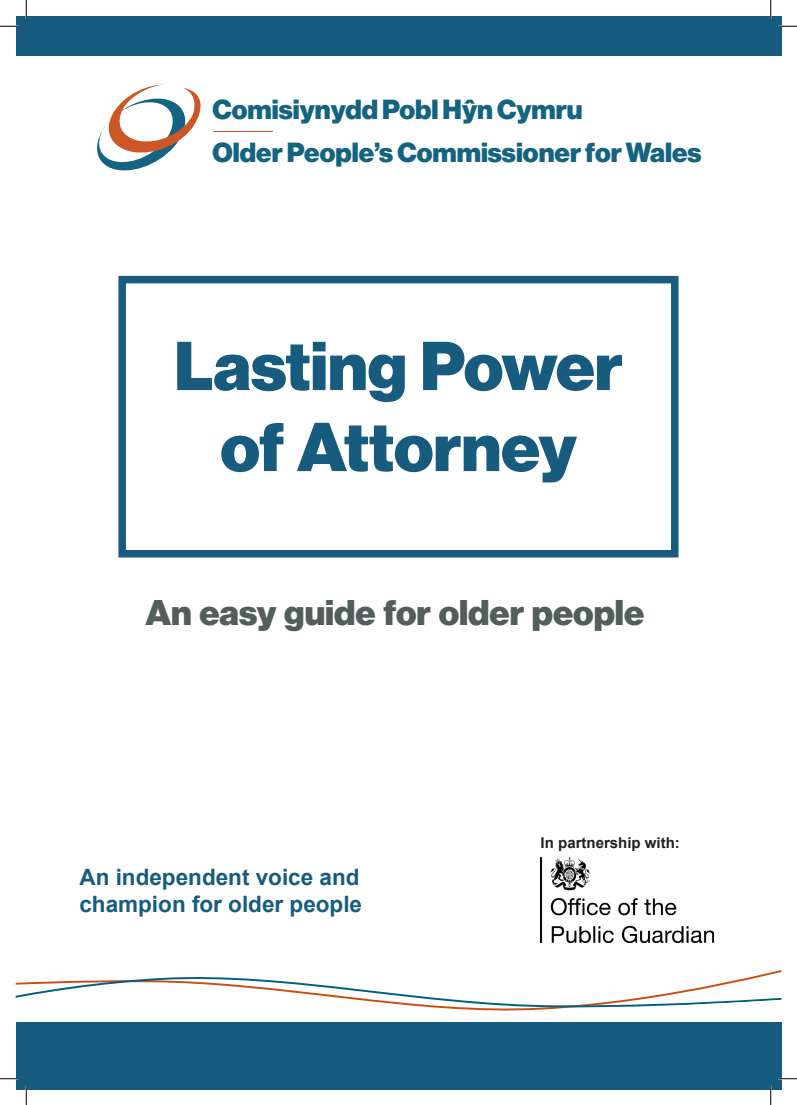
<style>
.page{position:relative;width:797px;height:1105px;background:#fff}
.page>*{position:absolute;margin:0;border:0;box-sizing:border-box;transform-origin:0 0}
.Heading_1{font:67.5px/81px "N Haas Grotesk DS Pro 95 Blk";color:#175c7f;text-align:center}
.Front_header{font:35px "N Haas Grotesk DS Pro 95 Blk";color:#525e5c}
.t1{font:27px/42.6px "N Haas Grotesk DS Pro 95 Blk";color:#146380}
.Body_no_line_break_between_para{font:700 22.5px/27px "Arial";color:#175c7f}
.Body{font:700 15px "Arial";color:#231f20}
</style>
<div class="page">
<svg style="left:97px;top:84px;width:104px;height:87px"></svg>
<hr style="left:213px;top:131px;width:59px;height:1px;background:#cd5627">
<img style="left:540px;top:857px;width:173px;height:85px">
<div style="left:118px;top:276px;width:560px;height:281px;border:8px solid #175c7f"></div>
<div style="left:16px;top:1022px;width:765px;height:67px;background:#175c7f"></div>
<svg style="left:16px;top:972px;width:765px;height:39px"></svg>
<div style="left:16px;top:16px;width:765px;height:39px;background:#175c7f"></div>
<svg style="left:0;top:25px;width:19px;height:2px"></svg>
<svg style="left:778px;top:25px;width:19px;height:2px"></svg>
<svg style="left:0;top:1078px;width:19px;height:1px"></svg>
<svg style="left:778px;top:1078px;width:19px;height:1px"></svg>
<svg style="left:25px;top:0;width:2px;height:19px"></svg>
<svg style="left:25px;top:1086px;width:2px;height:19px"></svg>
<svg style="left:770px;top:0;width:1px;height:19px"></svg>
<svg style="left:770px;top:1086px;width:1px;height:19px"></svg>
<p class="t1" style="left:212px;top:89px;width:490px">Comisiynydd Pobl Hŷn Cymru<br>Older People’s Commissioner for Wales</p>
<h1 class="Heading_1" style="left:174px;top:327px;width:450px">Lasting Power of Attorney</h1>
<p class="Front_header" style="left:145px;top:592px;width:500px">An easy guide for older people</p>
<p class="Body_no_line_break_between_para" style="left:79px;top:864px;width:284px">An independent voice and champion for older people</p>
<p class="Body" style="left:540px;top:832px;width:141px">In partnership with:</p>
</div>
